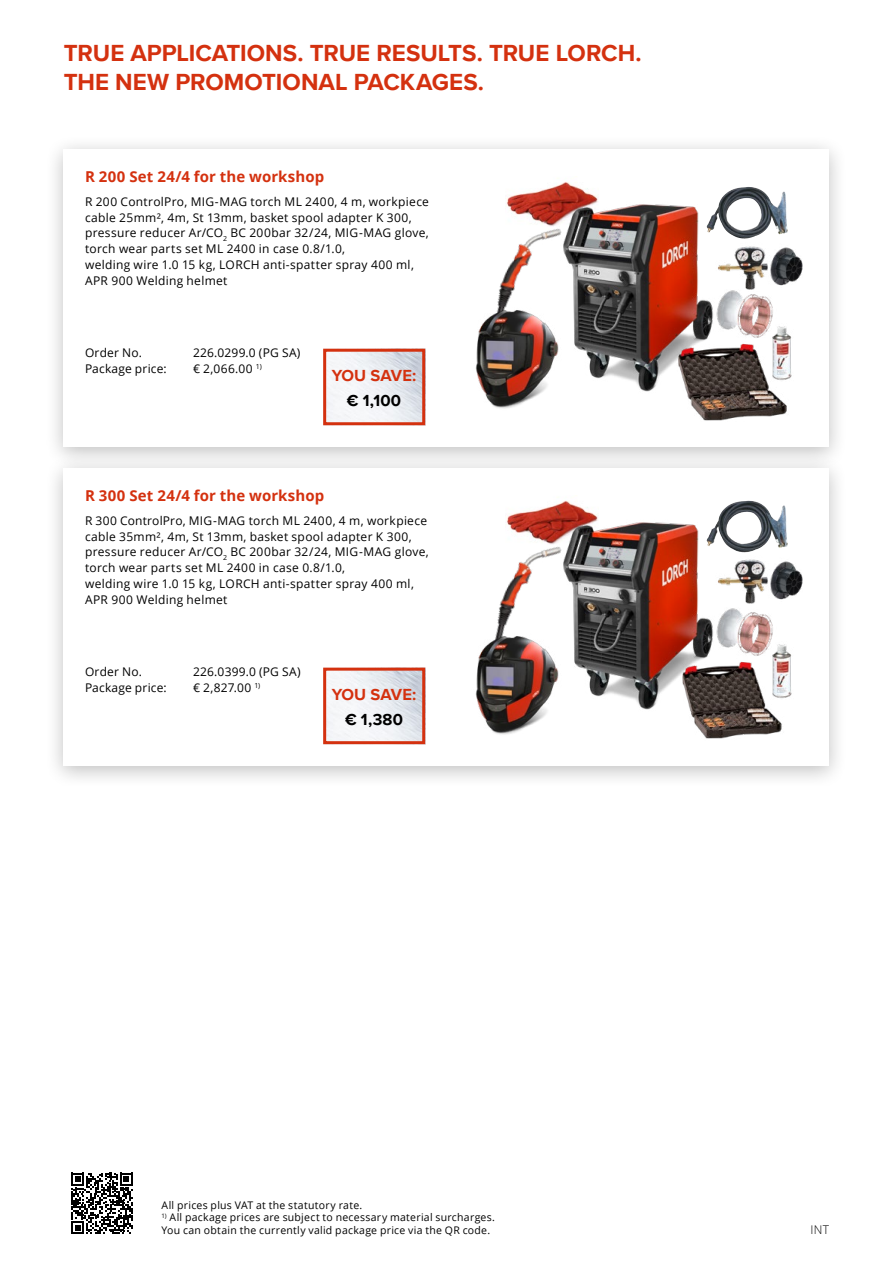
<style>
.page{position:relative;width:893px;height:1263px;background:#fff}
.page>*{position:absolute;margin:0;border:0;box-sizing:border-box;transform-origin:0 0}
.t1{font:700 24px/28.8px "Proxima Nova";color:#d4310f}
.t2{font:700 16.5px "Proxima Nova";color:#d4310f}
.t3{font:700 16.5px "Proxima Nova";letter-spacing:.01em;color:#000}
.t4{font:700 15px "Open Sans";letter-spacing:.005em;color:#d4310f}
.t5{font:12px/15.8px "Open Sans";letter-spacing:.025em;color:#000}
.t6{font:300 12px "Open Sans";color:#000}
.t7{font:10.5px/12.6px "Open Sans";letter-spacing:.025em;color:#000}
</style>
<div class="page">
<div style="left:45px;top:453px;width:804px;height:336px;background:#000;opacity:.25"></div>
<div style="left:64px;top:468px;width:765px;height:297px;background:#fff"></div>
<div style="left:44px;top:134px;width:804px;height:336px;background:#000;opacity:.25"></div>
<div style="left:64px;top:149px;width:765px;height:297px;background:#fff"></div>
<svg style="left:71px;top:1173px;width:62px;height:61px"></svg>
<svg style="left:323px;top:348px;width:103px;height:78px"></svg>
<svg style="left:323px;top:667px;width:103px;height:78px"></svg>
<img style="left:506px;top:182px;width:92px;height:24px">
<img style="left:560px;top:202px;width:166px;height:190px">
<img style="left:497px;top:206px;width:76px;height:131px">
<img style="left:708px;top:187px;width:39px;height:36px">
<img style="left:713px;top:290px;width:60px;height:49px">
<img style="left:779px;top:247px;width:24px;height:39px">
<img style="left:751px;top:324px;width:41px;height:54px">
<img style="left:715px;top:242px;width:64px;height:52px">
<img style="left:677px;top:339px;width:113px;height:82px">
<img style="left:475px;top:302px;width:95px;height:107px">
<img style="left:506px;top:501px;width:92px;height:23px">
<img style="left:560px;top:520px;width:166px;height:190px">
<img style="left:497px;top:524px;width:76px;height:131px">
<img style="left:708px;top:501px;width:39px;height:36px">
<img style="left:713px;top:608px;width:60px;height:48px">
<img style="left:779px;top:561px;width:24px;height:39px">
<img style="left:751px;top:642px;width:41px;height:54px">
<img style="left:715px;top:556px;width:64px;height:52px">
<img style="left:677px;top:656px;width:113px;height:83px">
<img style="left:475px;top:628px;width:95px;height:107px">
<h1 class="t1" style="left:64px;top:39px;width:579px">TRUE APPLICATIONS. TRUE RESULTS. TRUE LORCH.<br>THE NEW PROMOTIONAL PACKAGES.</h1>
<p class="t4" style="left:85px;top:166px;width:241px">R 200 Set 24/4 for the workshop</p>
<p class="t5" style="left:85px;top:193px;width:345px">R 200 ControlPro, MIG-MAG torch ML 2400, 4 m, workpiece cable 25mm², 4m, St 13mm, basket spool adapter K 300, pressure reducer Ar/CO<sub>2</sub> BC 200bar 32/24, MIG-MAG glove, torch wear parts set ML 2400 in case 0.8/1.0,<br>welding wire 1.0 15 kg, LORCH anti-spatter spray 400 ml, APR 900 Welding helmet</p>
<p class="t5" style="left:85px;top:345px;width:58px">Order No.</p>
<p class="t5" style="left:193px;top:345px;width:109px">226.0299.0 (PG SA)</p>
<p class="t5" style="left:85px;top:361px;width:83px">Package price:</p>
<p class="t5" style="left:193px;top:361px;width:70px">€ 2,066.00 <sup>1)</sup></p>
<h2 class="t2" style="left:332px;top:363px;width:86px">YOU SAVE:</h2>
<h2 class="t3" style="left:347px;top:388px;width:56px">€ 1,100</h2>
<p class="t4" style="left:85px;top:484px;width:241px">R 300 Set 24/4 for the workshop</p>
<p class="t5" style="left:85px;top:512px;width:345px">R 300 ControlPro, MIG-MAG torch ML 2400, 4 m, workpiece cable 35mm², 4m, St 13mm, basket spool adapter K 300, pressure reducer Ar/CO<sub>2</sub> BC 200bar 32/24, MIG-MAG glove, torch wear parts set ML 2400 in case 0.8/1.0,<br>welding wire 1.0 15 kg, LORCH anti-spatter spray 400 ml, APR 900 Welding helmet</p>
<p class="t5" style="left:85px;top:664px;width:58px">Order No.</p>
<p class="t5" style="left:193px;top:664px;width:109px">226.0399.0 (PG SA)</p>
<p class="t5" style="left:85px;top:679px;width:83px">Package price:</p>
<p class="t5" style="left:193px;top:679px;width:69px">€ 2,827.00 <sup>1)</sup></p>
<h2 class="t2" style="left:332px;top:682px;width:86px">YOU SAVE:</h2>
<h2 class="t3" style="left:345px;top:707px;width:59px">€ 1,380</h2>
<p class="t7" style="left:162px;top:1198px;width:202px">All prices plus VAT at the statutory rate.</p>
<p class="t7" style="left:162px;top:1211px;width:335px"><sup>1)</sup> All package prices are subject to necessary material surcharges.<br>You can obtain the currently valid package price via the QR code.</p>
<p class="t6" style="left:811px;top:1221px;width:20px">INT</p>
</div>
